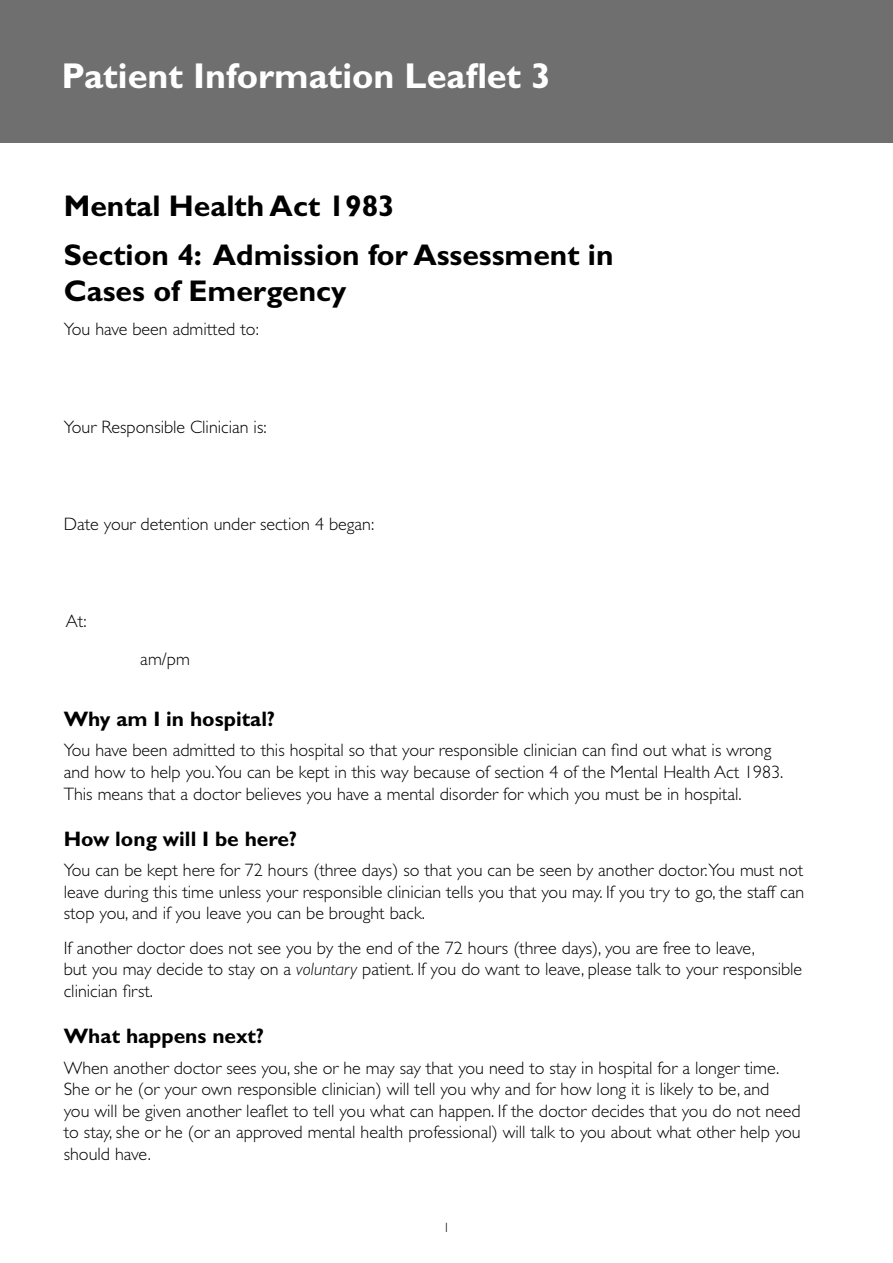
<style>
.page{position:relative;width:893px;height:1263px;background:#fff}
.page>*{position:absolute;margin:0;border:0;box-sizing:border-box;transform-origin:0 0}
.H1_Heading{font:700 36px "Gill Sans Std";color:#fff}
.H2_Heading{font:700 30px/36px "Gill Sans Std";color:#000}
.Sub_Heading{font:700 21px "Gill Sans Std";color:#000}
.t1{font:300 18px/21.6px "Gill Sans Std";color:#000}
.t2{font:300 13.5px "Gill Sans Std";color:#000}
.s1{font-style:italic}
</style>
<div class="page">
<div style="left:0;top:0;width:893px;height:142px;background:#706f6f"></div>
<h1 class="H1_Heading" style="left:62px;top:55px;width:491px">Patient Information Leaflet 3</h1>
<p class="H2_Heading" style="left:64px;top:188px;width:332px">Mental Health Act 1983</p>
<p class="H2_Heading" style="left:64px;top:237px;width:551px">Section 4: Admission for Assessment in<br>Cases of Emergency</p>
<p class="t1" style="left:64px;top:319px;width:197px">You have been admitted to:</p>
<p class="t1" style="left:64px;top:416px;width:204px">Your Responsible Clinician is:</p>
<p class="t1" style="left:64px;top:513px;width:312px">Date your detention under section 4 began:</p>
<p class="t1" style="left:66px;top:611px;width:22px">At:</p>
<p class="t1" style="left:140px;top:649px;width:51px">am/pm</p>
<p class="Sub_Heading" style="left:64px;top:707px;width:213px">Why am I in hospital?</p>
<p class="t1" style="left:64px;top:740px;width:721px">You have been admitted to this hospital so that your responsible clinician can find out what is wrong and how to help you.You can be kept in this way because of section 4 of the Mental Health Act 1983.<br>This means that a doctor believes you have a mental disorder for which you must be in hospital.</p>
<p class="Sub_Heading" style="left:64px;top:827px;width:235px">How long will I be here?</p>
<p class="t1" style="left:64px;top:860px;width:742px;text-align:justify">You can be kept here for 72 hours (three days) so that you can be seen by another doctor.You must not leave during this time unless your responsible clinician tells you that you may. If you try to go, the staff can stop you, and if you leave you can be brought back.</p>
<p class="t1" style="left:64px;top:937px;width:740px">If another doctor does not see you by the end of the 72 hours (three days), you are free to leave,<br>but you may decide to stay on a <span class="s1">voluntary</span> patient. If you do want to leave, please talk to your responsible clinician first.</p>
<p class="Sub_Heading" style="left:64px;top:1024px;width:202px">What happens next?</p>
<p class="t1" style="left:64px;top:1057px;width:738px">When another doctor sees you, she or he may say that you need to stay in hospital for a longer time.<br>She or he (or your own responsible clinician) will tell you why and for how long it is likely to be, and<br>you will be given another leaflet to tell you what can happen. If the doctor decides that you do not need to stay, she or he (or an approved mental health professional) will talk to you about what other help you should have.</p>
<p class="t2" style="left:443px;top:1220px;width:8px">1</p>
</div>
